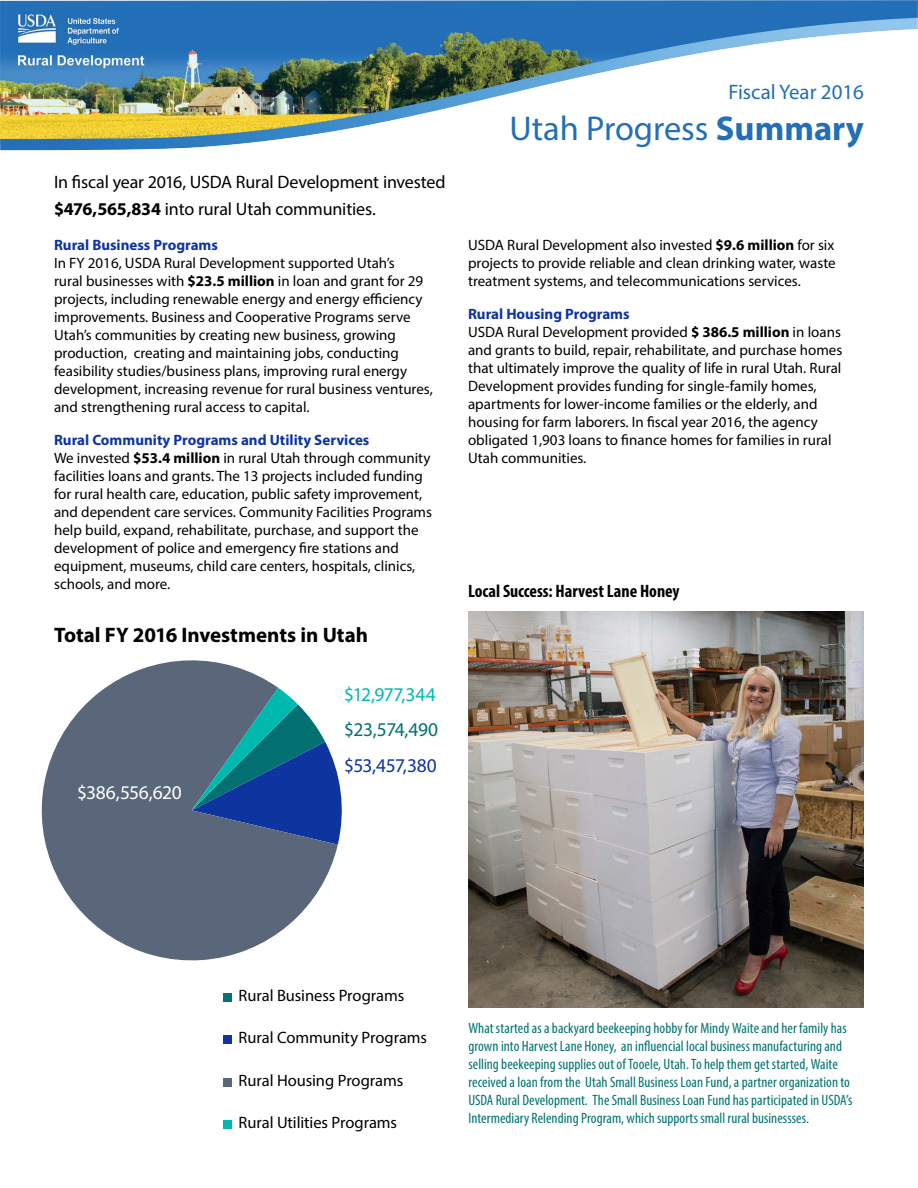
<style>
.page{position:relative;width:918px;height:1188px;background:#fff}
.page>*{position:absolute;margin:0;border:0;box-sizing:border-box;transform-origin:0 0}
.t1{font:34.5px "Myriad Pro";color:#236fb7}
.Pull_Quote{font:700 21px "Myriad Pro";letter-spacing:-.005em;color:#000101}
.t2{font:21px "Myriad Pro";color:#206eb7}
.Table_Footer{font:19.5px "Myriad Pro";letter-spacing:-.02em;color:#fff}
.Table_Footer-2{font:19.5px "Myriad Pro";letter-spacing:-.015em;color:#00b9ae}
.Table_Footer-3{font:19.5px "Myriad Pro";letter-spacing:-.025em;color:#037171}
.Table_Footer-4{font:19.5px "Myriad Pro";letter-spacing:-.025em;color:#0e34a0}
.Pull_Quote-2{font:18px/27px "Myriad Pro";letter-spacing:-.01em;color:#000101}
.Captions{font:700 condensed 18px "Myriad Pro";color:#000101}
.t3{font:16.5px "Myriad Pro";letter-spacing:-.005em;color:#000}
.address{font:15px/18px "Myriad Pro";color:#000}
.Captions-2{font:condensed 15px/18px "Myriad Pro";letter-spacing:.005em;color:#037171}
.body{font:15px/18px "Myriad Pro";color:#000;text-align:justify}
.s1{font-weight:700}
.s2{font-weight:700;color:#0e34a0}
</style>
<div class="page">
<img style="left:0;top:0;width:918px;height:150px">
<img style="left:468px;top:612px;width:396px;height:396px">
<svg style="left:41px;top:660px;width:297px;height:301px;fill:#5a6679"></svg>
<svg style="left:192px;top:688px;width:150px;height:157px;background:#3c6c95"></svg>
<div style="left:223px;top:993px;width:9px;height:9px;background:#047273"></div>
<div style="left:223px;top:1035px;width:9px;height:9px;background:#0e34a0"></div>
<div style="left:223px;top:1078px;width:9px;height:9px;background:#5a6679"></div>
<div style="left:223px;top:1120px;width:9px;height:9px;background:#00b9ae"></div>
<p class="Pull_Quote-2" style="left:54px;top:168px;width:393px">In fiscal year 2016, USDA Rural Development invested <span class="s1">$476,565,834</span> into rural Utah communities.</p>
<p class="address" style="left:54px;top:236px;width:380px"><span class="s2">Rural Business Programs<br></span>In FY 2016, USDA Rural Development supported Utah’s<br>rural businesses with <span class="s1">$23.5 million</span> in loan and grant for 29 projects, including renewable energy and energy efficiency improvements. Business and Cooperative Programs serve Utah’s communities by creating new business, growing production, creating and maintaining jobs, conducting feasibility studies/business plans, improving rural energy development, increasing revenue for rural business ventures, and strengthening rural access to capital.</p>
<p class="address" style="left:54px;top:431px;width:380px"><span class="s2">Rural Community Programs and Utility Services<br></span>We invested <span class="s1">$53.4 million</span> in rural Utah through community facilities loans and grants. The 13 projects included funding for rural health care, education, public safety improvement, and dependent care services. Community Facilities Programs help build, expand, rehabilitate, purchase, and support the development of police and emergency fire stations and equipment, museums, child care centers, hospitals, clinics, schools, and more.</p>
<p class="Pull_Quote" style="left:54px;top:621px;width:316px">Total FY 2016 Investments in Utah</p>
<p class="Table_Footer" style="left:77px;top:780px;width:106px">$386,556,620</p>
<p class="Table_Footer-2" style="left:344px;top:682px;width:93px">$12,977,344</p>
<p class="Table_Footer-3" style="left:344px;top:718px;width:95px">$23,574,490</p>
<p class="Table_Footer-4" style="left:344px;top:754px;width:94px">$53,457,380</p>
<p class="t2" style="left:728px;top:79px;width:137px">Fiscal Year 2016</p>
<p class="t1" style="left:509px;top:107px;width:356px">Utah Progress <span class="s1">Summary</span></p>
<p class="body" style="left:468px;top:236px;width:369px">USDA Rural Development also invested <span class="s1">$9.6 million</span> for six projects to provide reliable and clean drinking water, waste treatment systems, and telecommunications services.</p>
<p class="address" style="left:468px;top:305px;width:376px"><span class="s2">Rural Housing Programs<br></span>USDA Rural Development provided <span class="s1">$ 386.5 million</span> in loans and grants to build, repair, rehabilitate, and purchase homes that ultimately improve the quality of life in rural Utah. Rural Development provides funding for single-family homes, apartments for lower-income families or the elderly, and housing for farm laborers. In fiscal year 2016, the agency obligated 1,903 loans to finance homes for families in rural Utah communities.</p>
<p class="Captions" style="left:468px;top:580px;width:213px">Local Success: Harvest Lane Honey</p>
<p class="t3" style="left:239px;top:985px;width:167px">Rural Business Programs</p>
<p class="t3" style="left:239px;top:1028px;width:190px">Rural Community Programs</p>
<p class="t3" style="left:239px;top:1070px;width:166px">Rural Housing Programs</p>
<p class="t3" style="left:239px;top:1112px;width:160px">Rural Utilities Programs</p>
<p class="Captions-2" style="left:468px;top:1019px;width:386px">What started as a backyard beekeeping hobby for Mindy Waite and her family has grown into Harvest Lane Honey, an influencial local business manufacturing and selling beekeeping supplies out of Tooele, Utah. To help them get started, Waite received a loan from the Utah Small Business Loan Fund, a partner organization to USDA Rural Development. The Small Business Loan Fund has participated in USDA’s Intermediary Relending Program, which supports small rural businessses.</p>
</div>
